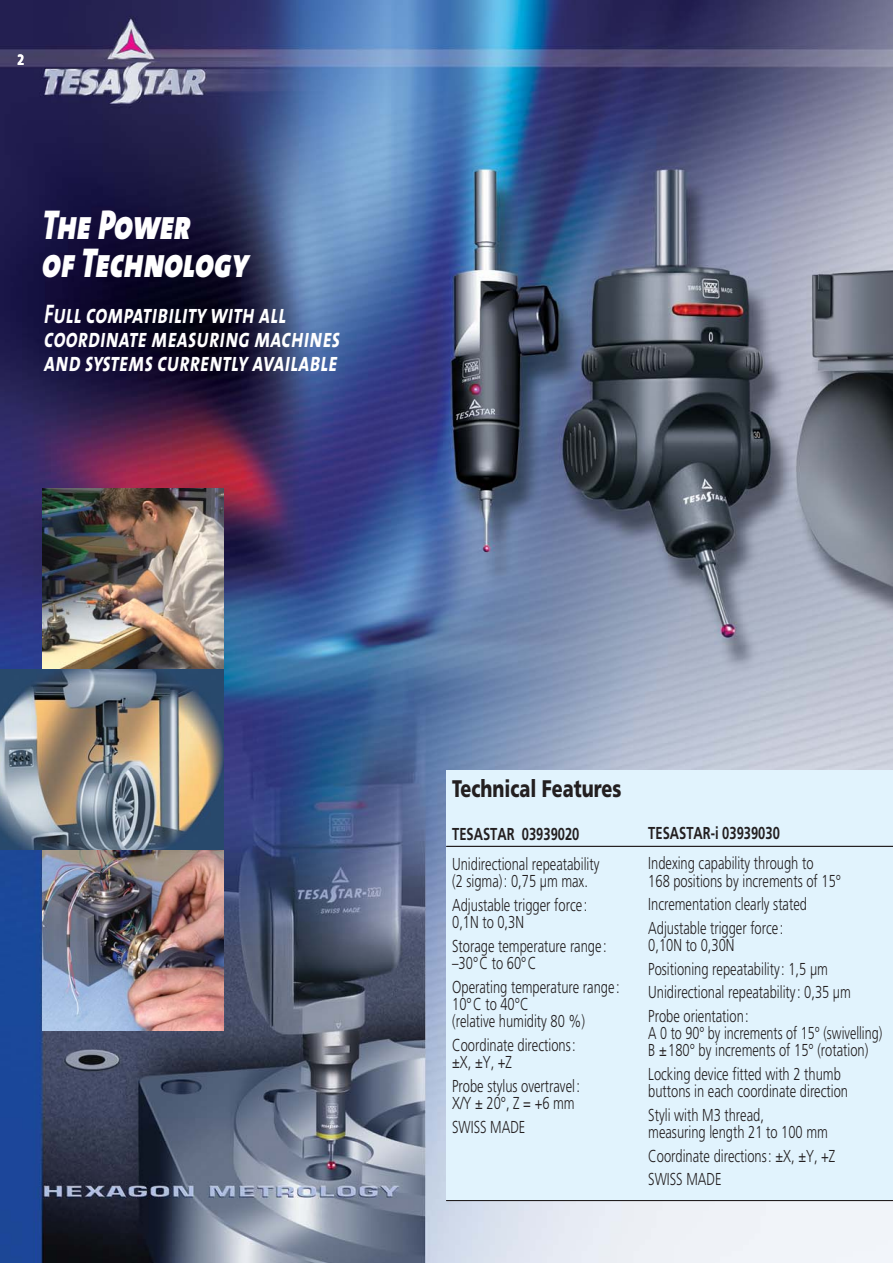
<style>
.page{position:relative;width:893px;height:1263px;background:#fff}
.page>*{position:absolute;margin:0;border:0;box-sizing:border-box;transform-origin:0 0}
.t1{font:italic 42px/37.5px "The Mix Black Caps";color:#fff;scale:.75 1}
.t2{font:italic 27px/24px "The Mix Bold Caps";color:#fff;scale:.75 1}
.t3{font:900 24px "Frutiger";color:#231f20;scale:.75 1}
.t4{font:300 17.25px/17.2px "Frutiger";color:#231f20;scale:.75 1}
.t5{font:300 17.25px/17.2px "Frutiger";color:#231f20;scale:.73 1}
.t6{font:700 17.25px "Frutiger";color:#231f20;scale:.75 1}
.t7{font:900 15px "Frutiger";color:#fff;scale:.75 1}
</style>
<div class="page">
<img style="left:0;top:1px;width:893px;height:1262px">
<div style="left:446px;top:770px;width:447px;height:430px;background:#e1f3fd"></div>
<img style="left:42px;top:489px;width:181px;height:180px">
<img style="left:42px;top:850px;width:181px;height:181px">
<img style="left:0;top:669px;width:223px;height:181px">
<hr style="left:446px;top:846px;width:447px;height:1px;background:#231f20">
<hr style="left:446px;top:1200px;width:447px;height:1px;background:#231f20">
<p class="t7" style="left:18px;top:54px;width:11px">2</p>
<h1 class="t1" style="left:42px;top:206px;width:277px">The Power<br>of Technology</h1>
<h2 class="t2" style="left:44px;top:302px;width:396px">Full compatibility with all coordinate measuring machines and systems currently available</h2>
<h3 class="t3" style="left:452px;top:779px;width:227px">Technical Features</h3>
<p class="t6" style="left:452px;top:827px;width:171px">TESASTAR 03939020</p>
<p class="t4" style="left:452px;top:857px;width:198px">Unidirectional repeatability (2 sigma): 0,75 µm max.</p>
<p class="t4" style="left:452px;top:897px;width:182px">Adjustable trigger force:<br>0,1N to 0,3N</p>
<p class="t4" style="left:452px;top:938px;width:208px">Storage temperature range: –30°C to 60°C</p>
<p class="t4" style="left:452px;top:979px;width:225px">Operating temperature range:<br>10°C to 40°C<br>(relative humidity 80 %)</p>
<p class="t4" style="left:452px;top:1037px;width:166px">Coordinate directions: ±X, ±Y, +Z</p>
<p class="t4" style="left:452px;top:1078px;width:172px">Probe stylus overtravel:<br>X/Y ± 20°, Z = +6 mm</p>
<p class="t4" style="left:452px;top:1119px;width:99px">SWISS MADE</p>
<p class="t6" style="left:648px;top:826px;width:177px">TESASTAR-i 03939030</p>
<p class="t4" style="left:648px;top:856px;width:259px">Indexing capability through to<br>168 positions by increments of 15°</p>
<p class="t4" style="left:648px;top:894px;width:213px;line-height:23.7px">Incrementation clearly stated<br>Adjustable trigger force:</p>
<p class="t4" style="left:648px;top:934px;width:272px;line-height:23.7px">0,10N to 0,30N<br>Positioning repeatability: 1,5 µm<br>Unidirectional repeatability: 0,35 µm<br>Probe orientation:</p>
<p class="t5" style="left:648px;top:1026px;width:322px">A 0 to 90° by increments of 15° (swivelling)<br>B ±180° by increments of 15° (rotation)</p>
<p class="t4" style="left:648px;top:1067px;width:268px">Locking device fitted with 2 thumb buttons in each coordinate direction</p>
<p class="t4" style="left:648px;top:1108px;width:241px">Styli with M3 thread,<br>measuring length 21 to 100 mm</p>
<p class="t4" style="left:648px;top:1145px;width:251px;line-height:23.7px">Coordinate directions: ±X, ±Y, +Z<br>SWISS MADE</p>
</div>
